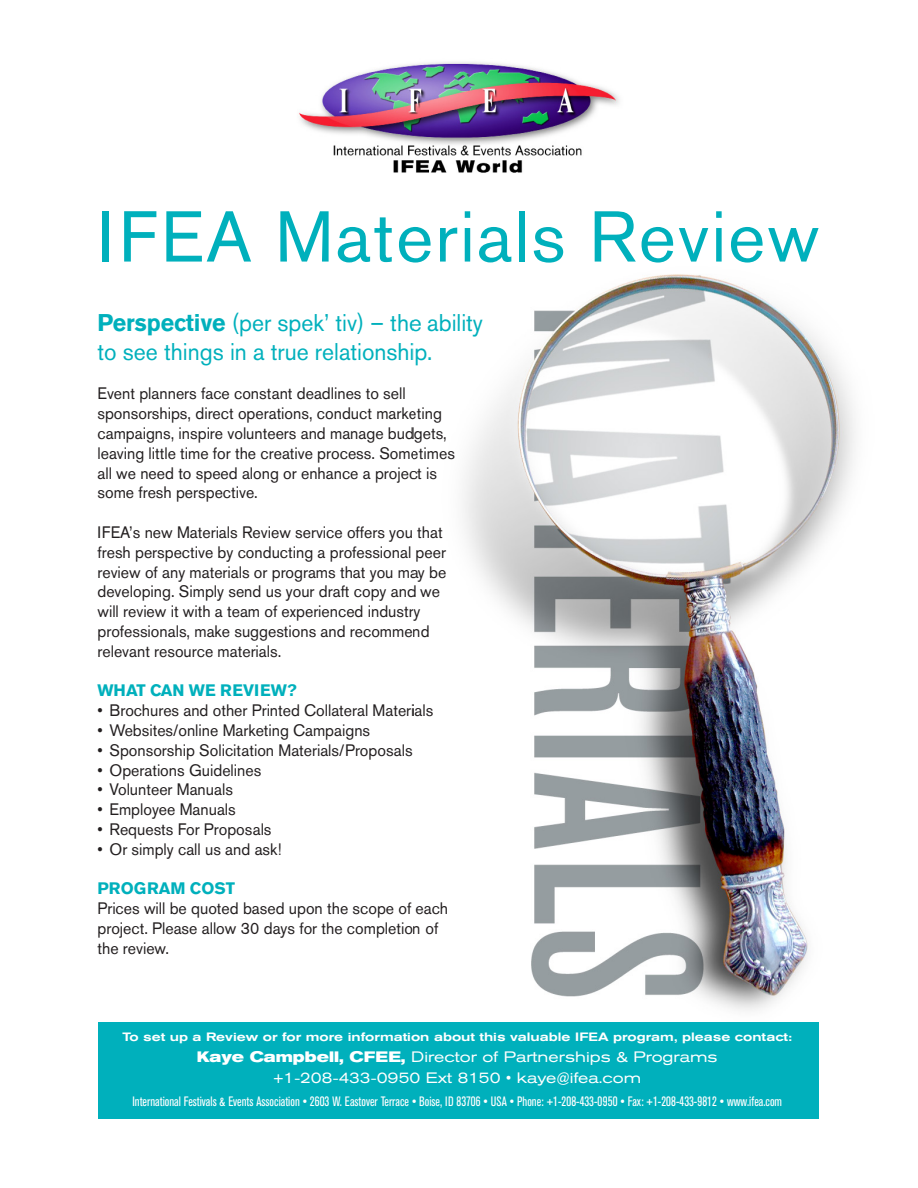
<style>
.page{position:relative;width:918px;height:1188px;background:#fff}
.page>*{position:absolute;margin:0;border:0;box-sizing:border-box;transform-origin:0 0}
.t1{font:71.25px "Akzidenz Grotesk BE";letter-spacing:.03em;color:#00b0bc}
.t2{font:24px/28.8px "Akzidenz Grotesk BE";color:#00b0bc;scale:.96 1}
.t3{font:16.5px/19.8px "Akzidenz Grotesk BE";color:#231f20;scale:.96 1}
.t4{font:700 16.5px "Akzidenz Grotesk BE";color:#00b0bc}
.t5{font:expanded 15px "Akzidenz Grotesk BE";color:#fff}
.t6{font:condensed 13.5px "Akzidenz Grotesk BE";color:#fff;scale:.95 1}
.t7{font:500 expanded 12px "Akzidenz Grotesk BE";color:#fff}
.s1{font-weight:700}
</style>
<div class="page">
<img style="left:299px;top:62px;width:321px;height:111px">
<img style="left:463px;top:274px;width:393px;height:737px">
<div style="left:98px;top:1022px;width:721px;height:96px;background:#00b0bc"></div>
<p class="t1" style="left:97px;top:194px;width:724px">IFEA Materials Review</p>
<p class="t2" style="left:98px;top:308px;width:403px"><span class="s1">Perspective</span> (per spek’ tiv) – the ability to see things in a true relationship.</p>
<p class="t3" style="left:98px;top:384px;width:374px">Event planners face constant deadlines to sell sponsorships, direct operations, conduct marketing campaigns, inspire volunteers and manage budgets, leaving little time for the creative process. Sometimes all we need to speed along or enhance a project is some fresh perspective.</p>
<p class="t3" style="left:98px;top:522px;width:365px">IFEA’s new Materials Review service offers you that fresh perspective by conducting a professional peer review of any materials or programs that you may be developing. Simply send us your draft copy and we will review it with a team of experienced industry professionals, make suggestions and recommend relevant resource materials.</p>
<p class="t4" style="left:98px;top:681px;width:201px">WHAT CAN WE REVIEW?</p>
<p class="t3" style="left:98px;top:700px;width:351px">• Brochures and other Printed Collateral Materials</p>
<p class="t3" style="left:98px;top:720px;width:286px">• Websites/online Marketing Campaigns</p>
<p class="t3" style="left:98px;top:740px;width:330px">• Sponsorship Solicitation Materials/Proposals</p>
<p class="t3" style="left:98px;top:760px;width:172px">• Operations Guidelines</p>
<p class="t3" style="left:98px;top:780px;width:143px">• Volunteer Manuals</p>
<p class="t3" style="left:98px;top:799px;width:146px">• Employee Manuals</p>
<p class="t3" style="left:98px;top:819px;width:183px">• Requests For Proposals</p>
<p class="t3" style="left:98px;top:839px;width:193px">• Or simply call us and ask!</p>
<p class="t4" style="left:98px;top:879px;width:139px">PROGRAM COST</p>
<p class="t3" style="left:98px;top:898px;width:367px">Prices will be quoted based upon the scope of each project. Please allow 30 days for the completion of the review.</p>
<p class="t7" style="left:123px;top:1030px;width:671px">To set up a Review or for more information about this valuable IFEA program, please contact:</p>
<p class="t5" style="left:197px;top:1048px;width:522px"><span class="s1">Kaye Campbell, CFEE,</span> Director of Partnerships &amp; Programs</p>
<p class="t5" style="left:273px;top:1069px;width:369px">+1-208-433-0950 Ext 8150 • kaye@ifea.com</p>
<p class="t6" style="left:133px;top:1094px;width:685px">International Festivals &amp; Events Association • 2603 W. Eastover Terrace • Boise, ID 83706 • USA • Phone: +1-208-433-0950 • Fax: +1-208-433-9812 • www.ifea.com</p>
</div>
